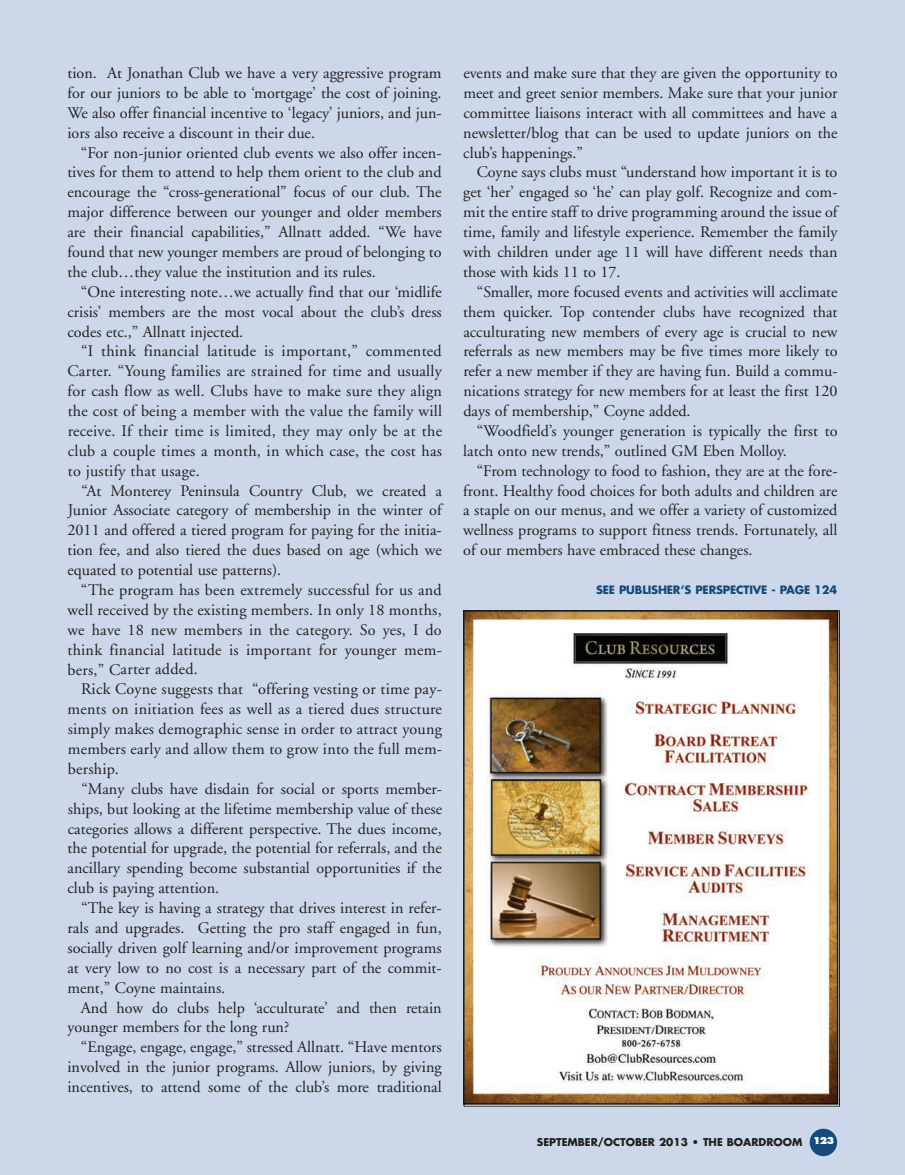
<style>
.page{position:relative;width:905px;height:1175px;background:#ccd8e9}
.page>*{position:absolute;margin:0;border:0;box-sizing:border-box;transform-origin:0 0}
.t1{font:16.2px/19.8px "Adobe Garamond";color:#231f20;text-align:justify}
.t2{font:700 11.25px "Futura";letter-spacing:-.015em;color:#144a7c}
.t3{font:700 10.5px "Futura";color:#231f20}
</style>
<div class="page">
<img style="left:465px;top:612px;width:372px;height:492px">
<div style="left:809px;top:1128px;width:28px;height:28px;background:#144a7c;border-radius:50%"></div>
<p class="t1" style="left:67px;top:63px;width:376px">tion. At Jonathan Club we have a very aggressive program for our juniors to be able to ‘mortgage’ the cost of joining.<br>We also offer financial incentive to ‘legacy’ juniors, and jun&shy;iors also receive a discount in their due.</p>
<p class="t1" style="left:67px;top:143px;width:376px;text-indent:13px">“For non-junior oriented club events we also offer incen&shy;tives for them to attend to help them orient to the club and encourage the “cross-generational” focus of our club. The major difference between our younger and older members are their financial capabilities,” Allnatt added. “We have found that new younger members are proud of belonging to the club…they value the institution and its rules.</p>
<p class="t1" style="left:67px;top:282px;width:376px;text-indent:13px">“One interesting note…we actually find that our ‘midlife crisis’ members are the most vocal about the club’s dress codes etc.,” Allnatt injected.</p>
<p class="t1" style="left:67px;top:342px;width:376px;text-indent:14px">“I think financial latitude is important,” commented Carter. “Young families are strained for time and usually for cash flow as well. Clubs have to make sure they align the cost of being a member with the value the family will receive. If their time is limited, they may only be at the club a couple times a month, in which case, the cost has to justify that usage.</p>
<p class="t1" style="left:67px;top:481px;width:376px;text-indent:14px">“At Monterey Peninsula Country Club, we created a Junior Associate category of membership in the winter of 2011 and offered a tiered program for paying for the initia&shy;tion fee, and also tiered the dues based on age (which we equated to potential use patterns).</p>
<p class="t1" style="left:67px;top:580px;width:376px;text-indent:13px">“The program has been extremely successful for us and well received by the existing members. In only 18 months, we have 18 new members in the category. So yes, I do think financial latitude is important for younger mem&shy;bers,” Carter added.</p>
<p class="t1" style="left:68px;top:679px;width:376px;text-indent:13px">Rick Coyne suggests that “offering vesting or time pay&shy;ments on initiation fees as well as a tiered dues structure simply makes demographic sense in order to attract young members early and allow them to grow into the full mem&shy;bership.</p>
<p class="t1" style="left:67px;top:779px;width:376px;text-indent:14px">“Many clubs have disdain for social or sports member&shy;ships, but looking at the lifetime membership value of these categories allows a different perspective. The dues income, the potential for upgrade, the potential for referrals, and the ancillary spending become substantial opportunities if the club is paying attention.</p>
<p class="t1" style="left:67px;top:898px;width:376px;text-indent:14px">“The key is having a strategy that drives interest in refer&shy;rals and upgrades. Getting the pro staff engaged in fun, socially driven golf learning and/or improvement programs at very low to no cost is a necessary part of the commit&shy;ment,” Coyne maintains.</p>
<p class="t1" style="left:67px;top:997px;width:376px;text-indent:13px">And how do clubs help ‘acculturate’ and then retain younger members for the long run?</p>
<p class="t1" style="left:67px;top:1037px;width:376px;text-indent:13px">“Engage, engage, engage,” stressed Allnatt. “Have mentors involved in the junior programs. Allow juniors, by giving incentives, to attend some of the club’s more traditional</p>
<p class="t1" style="left:463px;top:63px;width:376px">events and make sure that they are given the opportunity to meet and greet senior members. Make sure that your junior committee liaisons interact with all committees and have a newsletter/blog that can be used to update juniors on the club’s happenings.”</p>
<p class="t1" style="left:463px;top:163px;width:376px;text-indent:14px">Coyne says clubs must “understand how important it is to get ‘her’ engaged so ‘he’ can play golf. Recognize and com&shy;mit the entire staff to drive programming around the issue of time, family and lifestyle experience. Remember the family with children under age 11 will have different needs than those with kids 11 to 17.</p>
<p class="t1" style="left:463px;top:282px;width:376px;text-indent:13px">“Smaller, more focused events and activities will acclimate them quicker. Top contender clubs have recognized that acculturating new members of every age is crucial to new referrals as new members may be five times more likely to refer a new member if they are having fun. Build a commu&shy;nications strategy for new members for at least the first 120 days of membership,” Coyne added.</p>
<p class="t1" style="left:463px;top:421px;width:376px;text-indent:14px">“Woodfield’s younger generation is typically the first to latch onto new trends,” outlined GM Eben Molloy.</p>
<p class="t1" style="left:463px;top:461px;width:376px;text-indent:14px">“From technology to food to fashion, they are at the fore&shy;front. Healthy food choices for both adults and children are a staple on our menus, and we offer a variety of customized wellness programs to support fitness trends. Fortunately, all of our members have embraced these changes.</p>
<p class="t2" style="left:596px;top:581px;width:242px">SEE PUBLISHER’S PERSPECTIVE - PAGE 124</p>
<p class="t3" style="left:537px;top:1135px;width:299px">SEPTEMBER/OCTOBER 2013 • THE BOARDROOM <sup>123</sup></p>
</div>
